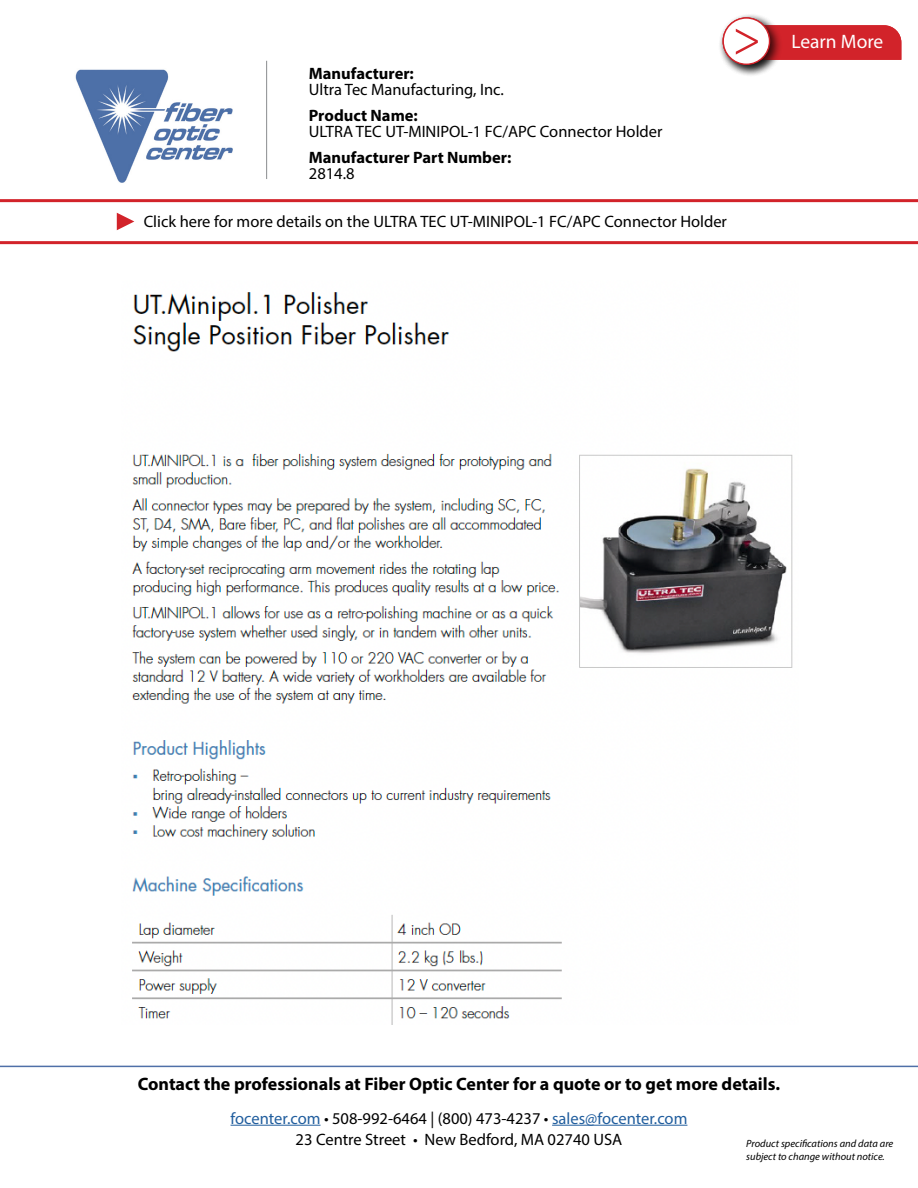
<style>
.page{position:relative;width:918px;height:1188px;background:#fff}
.page>*{position:absolute;margin:0;border:0;box-sizing:border-box;transform-origin:0 0}
.t1{font:51px "Minion Pro";color:#d2232a}
.t2{font:19.5px "Myriad Pro";color:#fff}
.t3{font:700 18px "Myriad Pro";color:#000}
.t4{font:16.5px/16.5px "Myriad Pro";color:#000}
.t5{font:16.5px "Myriad Pro";color:#215e9e}
.t6{font:700 16.5px "Myriad Pro";color:#000}
.t7{font:italic 10.5px "Myriad Pro";color:#000}
.s1{font-weight:700}
.s2{color:#000}
</style>
<div class="page">
<hr style="left:231px;top:1125px;width:90px;height:1px;background:#215e9e">
<hr style="left:552px;top:1125px;width:135px;height:1px;background:#215e9e">
<hr style="left:0;top:1066px;width:918px;height:1px;background:#4f70a8">
<img style="left:75px;top:69px;width:158px;height:114px">
<hr style="left:266px;top:61px;width:1px;height:118px;background:#8a8c8e">
<hr style="left:0;top:241px;width:918px;height:3px;background:#d2232a">
<svg style="left:117px;top:213px;width:17px;height:17px"></svg>
<div style="left:783px;top:25px;width:118px;height:35px;background:#d2232a"></div>
<div style="left:718px;top:13px;width:65px;height:64px;background:#000;opacity:.75"></div>
<div style="left:723px;top:18px;width:47px;height:46px;background:#fff;border-radius:50%"></div>
<div style="left:723px;top:17px;width:47px;height:48px;border:1px solid #d2232a;border-radius:50%"></div>
<hr style="left:0;top:199px;width:918px;height:3px;background:#d2232a">
<img style="left:132px;top:292px;width:661px;height:733px">
<p class="t4" style="left:309px;top:65px;width:197px"><span class="s1">Manufacturer:<br></span>Ultra Tec Manufacturing, Inc.</p>
<p class="t4" style="left:309px;top:107px;width:355px"><span class="s1">Product Name:<br></span>ULTRA TEC UT-MINIPOL-1 FC/APC Connector Holder</p>
<p class="t6" style="left:309px;top:146px;width:204px">Manufacturer Part Number:</p>
<p class="t4" style="left:309px;top:165px;width:47px">2814.8</p>
<p class="t4" style="left:144px;top:213px;width:585px">Click here for more details on the ULTRA TEC UT-MINIPOL-1 FC/APC Connector Holder</p>
<p class="t1" style="left:733px;top:4px;width:30px">&gt;</p>
<p class="t2" style="left:791px;top:30px;width:93px">Learn More</p>
<p class="t3" style="left:138px;top:1072px;width:644px">Contact the professionals at Fiber Optic Center for a quote or to get more details.</p>
<p class="t5" style="left:231px;top:1108px;width:458px">focenter.com <span class="s2">• 508-992-6464 | (800) 473-4237 •</span> sales@focenter.com</p>
<p class="t4" style="left:296px;top:1131px;width:328px">23 Centre Street • New Bedford, MA 02740 USA</p>
<p class="t7" style="left:746px;top:1137px;width:149px">Product specifications and data are</p>
<p class="t7" style="left:746px;top:1150px;width:140px">subject to change without notice.</p>
</div>
